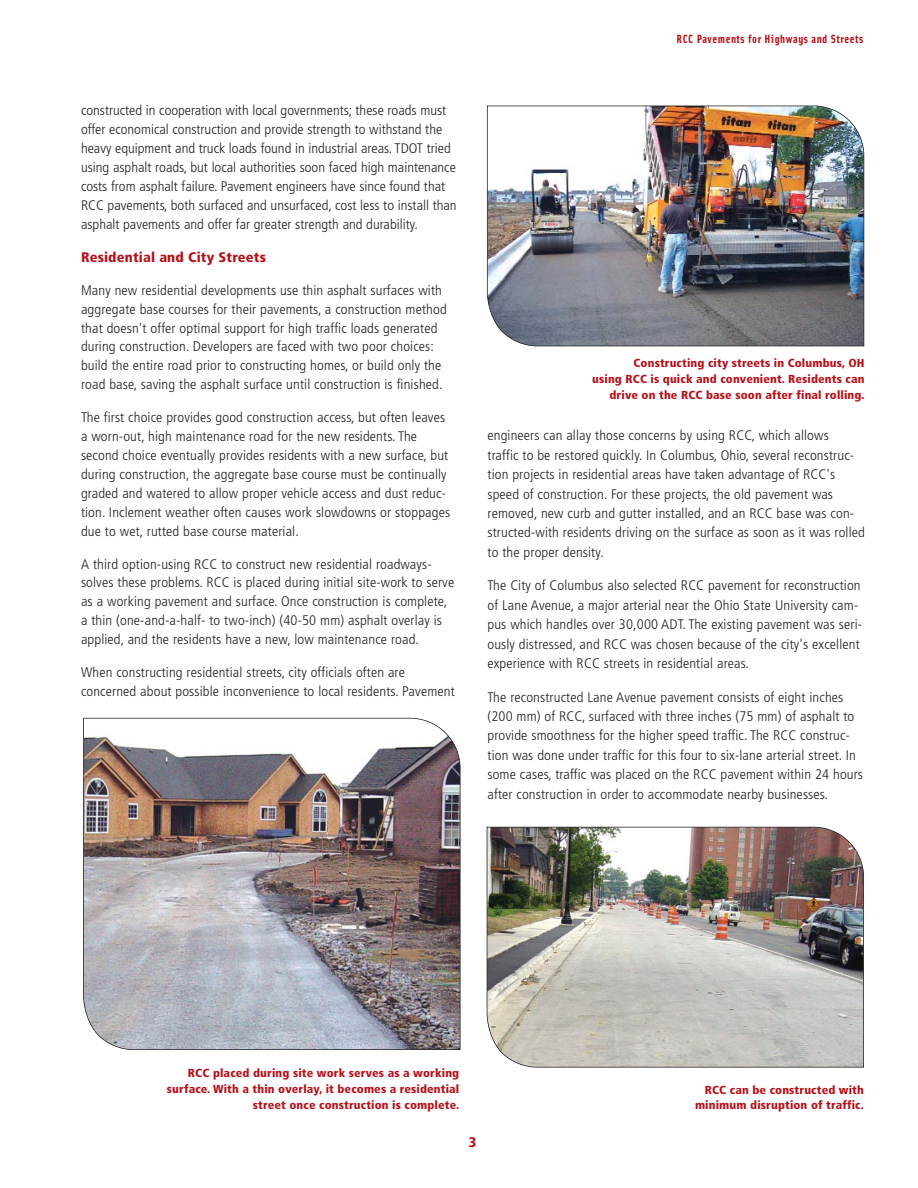
<style>
.page{position:relative;width:918px;height:1188px;background:#fff}
.page>*{position:absolute;margin:0;border:0;box-sizing:border-box;transform-origin:0 0}
.t1{font:300 condensed 13.8px/18.9px "Frutiger";letter-spacing:.01em;color:#231f20;scale:1.05 1}
.t2{font:900 condensed 13.8px "Frutiger";letter-spacing:.01em;color:#b5111a;scale:1.05 1}
.t3{font:700 12px "Solex";letter-spacing:.045em;color:#b5111a}
.t4{font:900 condensed 11.7px/15.8px "Frutiger";letter-spacing:.01em;color:#b5111a;text-align:right;scale:1.05 1}
</style>
<div class="page">
<img style="left:83px;top:718px;width:377px;height:332px">
<img style="left:487px;top:106px;width:377px;height:240px">
<img style="left:487px;top:827px;width:377px;height:241px">
<p class="t1" style="left:81px;top:102px;width:359px">constructed in cooperation with local governments; these roads must offer economical construction and provide strength to withstand the heavy equipment and truck loads found in industrial areas. TDOT tried using asphalt roads, but local authorities soon faced high maintenance costs from asphalt failure. Pavement engineers have since found that RCC pavements, both surfaced and unsurfaced, cost less to install than asphalt pavements and offer far greater strength and durability.</p>
<p class="t2" style="left:81px;top:251px;width:178px">Residential and City Streets</p>
<p class="t1" style="left:81px;top:282px;width:350px">Many new residential developments use thin asphalt surfaces with aggregate base courses for their pavements, a construction method that doesn't offer optimal support for high traffic loads generated during construction. Developers are faced with two poor choices: build the entire road prior to constructing homes, or build only the road base, saving the asphalt surface until construction is finished.</p>
<p class="t1" style="left:81px;top:409px;width:353px">The first choice provides good construction access, but often leaves a worn-out, high maintenance road for the new residents. The second choice eventually provides residents with a new surface, but during construction, the aggregate base course must be continually graded and watered to allow proper vehicle access and dust reduc&shy;tion. Inclement weather often causes work slowdowns or stoppages due to wet, rutted base course material.</p>
<p class="t1" style="left:81px;top:555px;width:357px">A third option-using RCC to construct new residential roadways&shy;solves these problems. RCC is placed during initial site-work to serve as a working pavement and surface. Once construction is complete, a thin (one-and-a-half- to two-inch) (40-50 mm) asphalt overlay is applied, and the residents have a new, low maintenance road.</p>
<p class="t1" style="left:81px;top:664px;width:357px">When constructing residential streets, city officials often are concerned about possible inconvenience to local residents. Pavement</p>
<p class="t3" style="left:677px;top:34px;width:188px">RCC Pavements for Highways and Streets</p>
<p class="t4" style="left:592px;top:356px;width:261px">Constructing city streets in Columbus, OH<br>using RCC is quick and convenient. Residents can drive on the RCC base soon after final rolling.</p>
<p class="t1" style="left:487px;top:427px;width:361px;line-height:19.5px">engineers can allay those concerns by using RCC, which allows<br>traffic to be restored quickly. In Columbus, Ohio, several reconstruc&shy;tion projects in residential areas have taken advantage of RCC's speed of construction. For these projects, the old pavement was removed, new curb and gutter installed, and an RCC base was con&shy;structed-with residents driving on the surface as soon as it was rolled to the proper density.</p>
<p class="t1" style="left:487px;top:577px;width:358px;line-height:19.5px">The City of Columbus also selected RCC pavement for reconstruction of Lane Avenue, a major arterial near the Ohio State University cam&shy;pus which handles over 30,000 ADT. The existing pavement was seri&shy;ously distressed, and RCC was chosen because of the city's excellent experience with RCC streets in residential areas.</p>
<p class="t1" style="left:487px;top:688px;width:359px;line-height:19.5px">The reconstructed Lane Avenue pavement consists of eight inches (200 mm) of RCC, surfaced with three inches (75 mm) of asphalt to provide smoothness for the higher speed traffic. The RCC construc&shy;tion was done under traffic for this four to six-lane arterial street. In some cases, traffic was placed on the RCC pavement within 24 hours after construction in order to accommodate nearby businesses.</p>
<p class="t4" style="left:167px;top:1066px;width:280px">RCC placed during site work serves as a working surface. With a thin overlay, it becomes a residential street once construction is complete.</p>
<p class="t2" style="left:469px;top:1136px;width:9px">3</p>
<p class="t4" style="left:695px;top:1083px;width:162px">RCC can be constructed with minimum disruption of traffic.</p>
</div>
